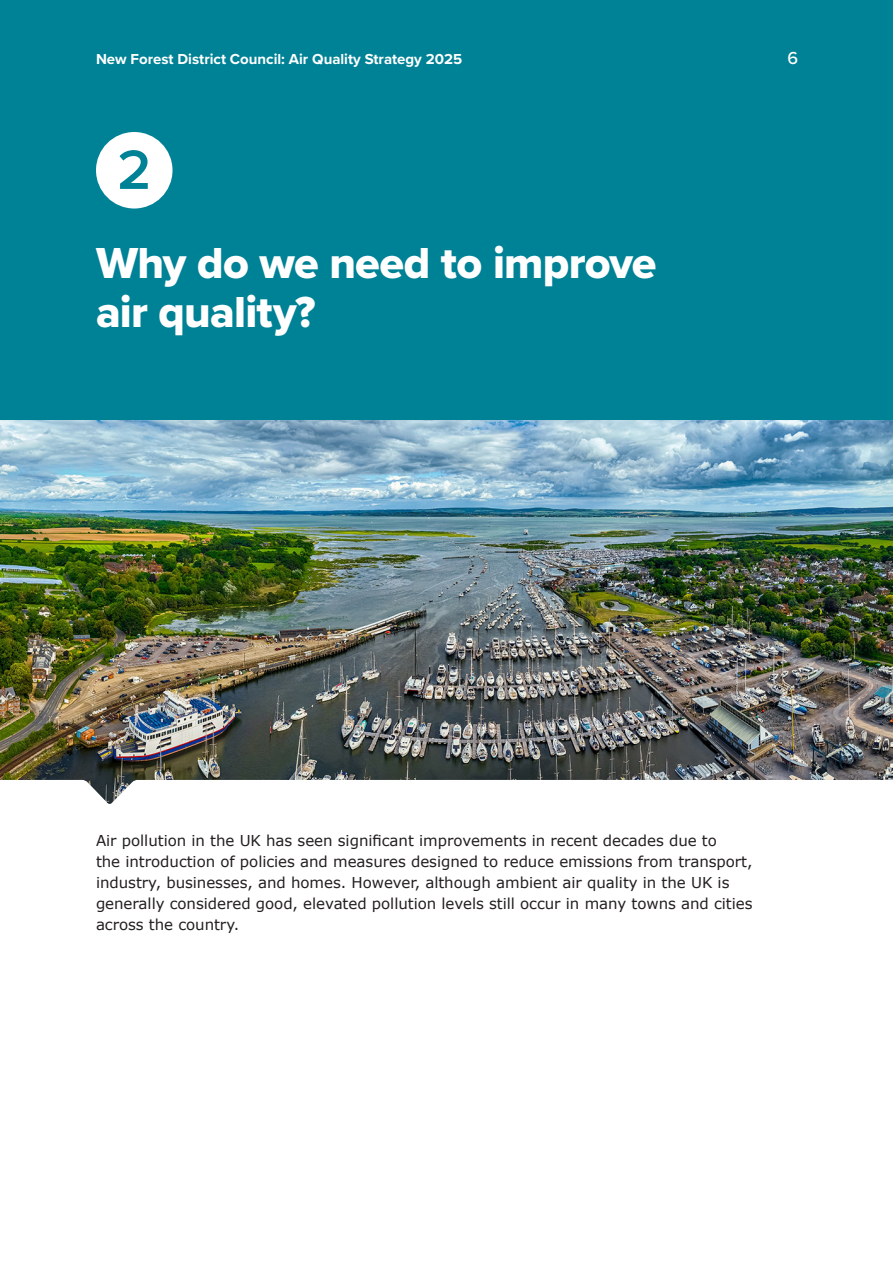
<style>
.page{position:relative;width:893px;height:1263px;background:#fff}
.page>*{position:absolute;margin:0;border:0;box-sizing:border-box;transform-origin:0 0}
.t1{font:600 57.3px "Proxima Nova";color:#008296}
.t2{font:45px/49.5px "Proxima Nova Extrabld";letter-spacing:-.015em;color:#fff}
.t3{font:500 18px "Proxima Nova";color:#fff}
.Body{font:15px/21px "Verdana";letter-spacing:-.005em;color:#231f20}
.t4{font:700 15px "Proxima Nova";color:#fff}
</style>
<div class="page">
<div style="left:0;top:0;width:893px;height:435px;background:#008296"></div>
<div style="left:96px;top:132px;width:76px;height:77px;background:#fff;border-radius:50%"></div>
<img style="left:0;top:420px;width:893px;height:384px">
<p class="t4" style="left:96px;top:48px;width:368px">New Forest District Council: Air Quality Strategy 2025</p>
<p class="t3" style="left:787px;top:44px;width:12px">6</p>
<h1 class="t1" style="left:117px;top:127px;width:36px">2</h1>
<h1 class="t2" style="left:96px;top:237px;width:562px">Why do we need to improve air quality?</h1>
<p class="Body" style="left:96px;top:830px;width:658px">Air pollution in the UK has seen significant improvements in recent decades due to<br>the introduction of policies and measures designed to reduce emissions from transport, industry, businesses, and homes. However, although ambient air quality in the UK is generally considered good, elevated pollution levels still occur in many towns and cities across the country.</p>
</div>
